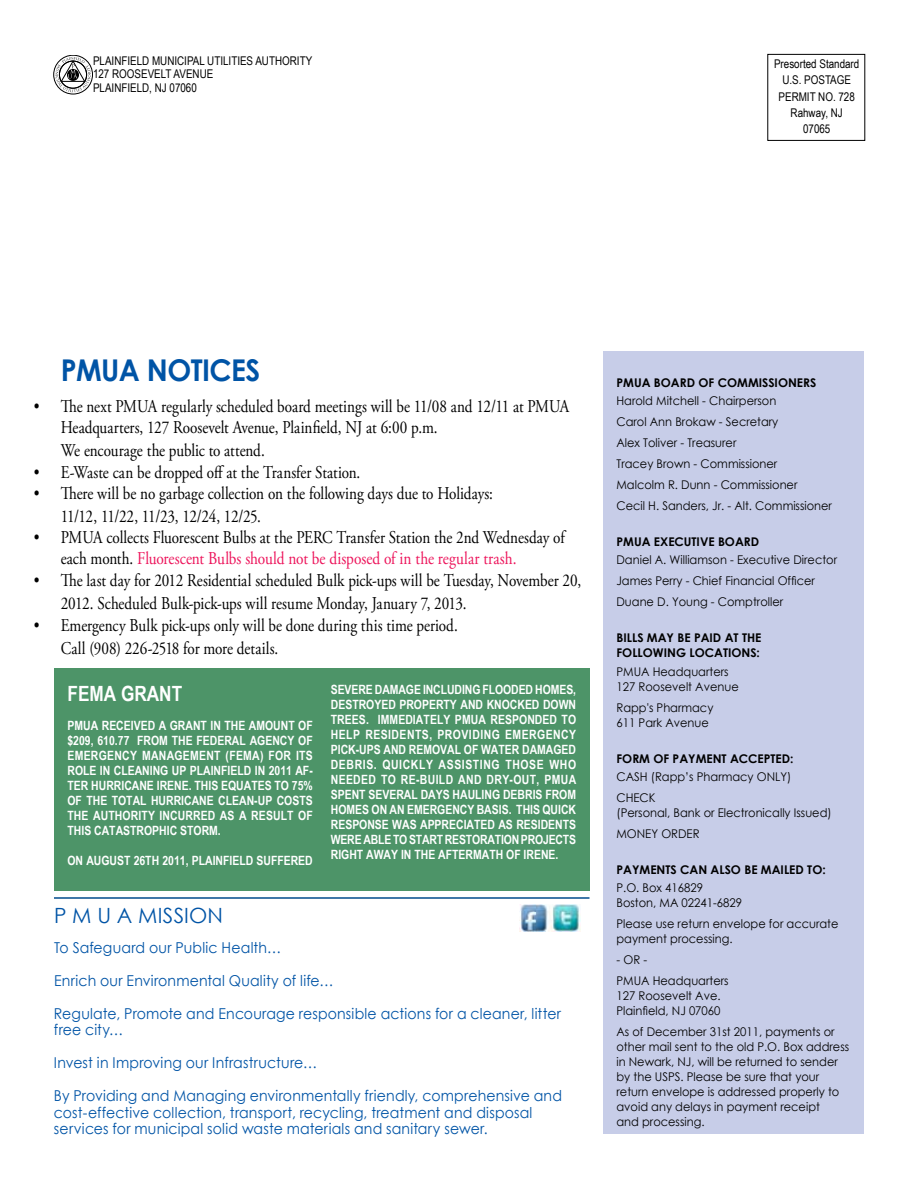
<style>
.page{position:relative;width:918px;height:1188px;background:#fff}
.page>*{position:absolute;margin:0;border:0;box-sizing:border-box;transform-origin:0 0}
.t1{font:700 30px "Century Gothic";letter-spacing:-.02em;color:#0054a6;scale:.95 1}
.t2{font:21px "Century Gothic";color:#0054a6}
.t3{font:700 21px "Arial Narrow";color:#fff}
.t4{font:18px/22.5px "Adobe Garamond Pro";color:#000;scale:.84 1}
.t5{font:15px/16.5px "Century Gothic";letter-spacing:.015em;color:#0054a6;scale:.94 1}
.t6{font:700 12.75px/15px "Arial Narrow";color:#fff;text-align:justify}
.t7{font:700 12.75px/15px "Arial Narrow";letter-spacing:.035em;color:#fff}
.t8{font:12px/15px "Century Gothic";color:#000;scale:.95 1}
.t9{font:700 12px/15px "Century Gothic";color:#000}
.t10{font:12px/13.5px "Arial Narrow";color:#000}
.s1{color:#ed145b}
</style>
<div class="page">
<svg style="left:54px;top:55px;width:39px;height:39px"></svg>
<div style="left:767px;top:54px;width:98px;height:87px;border:1px solid #000"></div>
<div style="left:603px;top:351px;width:261px;height:783px;background:#c7cde8"></div>
<img style="left:519px;top:904px;width:61px;height:28px">
<hr style="left:54px;top:897px;width:536px;height:2px;background:#004b8d">
<div style="left:54px;top:668px;width:536px;height:223px;background:#4d9468"></div>
<p class="t10" style="left:93px;top:53px;width:221px">PLAINFIELD MUNICIPAL UTILITIES AUTHORITY<br>127 ROOSEVELT AVENUE<br>PLAINFIELD, NJ 07060</p>
<p class="t10" style="left:782px;top:55px;width:79px;line-height:16.4px;text-indent:-8px">PRESORTED STANDARD<br>U.S. POSTA</p>
<p class="t10" style="left:837px;top:73px;width:14px">GE</p>
<p class="t10" style="left:779px;top:89px;width:14px">PERMIT</p>
<p class="t10" style="left:818px;top:89px;width:38px">NO . 728</p>
<p class="t10" style="left:791px;top:105px;width:47px">RAHWAY, NJ</p>
<p class="t10" style="left:803px;top:122px;width:29px">07065</p>
<h1 class="t1" style="left:61px;top:347px;width:211px">PMUA NOTICES</h1>
<h3 class="t4" style="left:61px;top:396px;width:607px;line-height:21.8px;text-indent:-27px">• The next PMUA regularly scheduled board meetings will be 11/08 and 12/11 at PMUA<br>Headquarters, 127 Roosevelt Avenue, Plainfield, NJ at 6:00 p.m.<br>We encourage the public to attend.</h3>
<h3 class="t4" style="left:34px;top:462px;width:390px">• E-Waste can be dropped off at the Transfer Station.</h3>
<h3 class="t4" style="left:61px;top:483px;width:516px;text-indent:-27px">• There will be no garbage collection on the following days due to Holidays:<br>11/12, 11/22, 11/23, 12/24, 12/25.</h3>
<h3 class="t4" style="left:61px;top:527px;width:602px;line-height:21px;text-indent:-27px">• PMUA collects Fluorescent Bulbs at the PERC Transfer Station the 2nd Wednesday of each month. <span class="s1">Fluorescent Bulbs should not be disposed of in the regular trash.</span></h3>
<h3 class="t4" style="left:61px;top:570px;width:621px;text-indent:-27px">• The last day for 2012 Residential scheduled Bulk pick-ups will be Tuesday, November 20,<br>2012. Scheduled Bulk-pick-ups will resume Monday, January 7, 2013.</h3>
<h3 class="t4" style="left:61px;top:615px;width:474px;text-indent:-27px">• Emergency Bulk pick-ups only will be done during this time period.<br>Call (908) 226-2518 for more details.</h3>
<h2 class="t3" style="left:68px;top:678px;width:116px">FEMA GRANT</h2>
<p class="t6" style="left:68px;top:717px;width:246px">PMUA RECEIVED A GRANT IN THE AMOUNT OF $209, 610.77 FROM THE FEDERAL AGENCY OF EME RGE NCY MANAGEME</p>
<p class="t6" style="left:68px;top:747px;width:247px;text-indent:139px">NT (FEMA) FOR ITS ROLE IN CLEANING UP PLAINFIELD IN 2011 AF-TER HU RRICANE IRENE. THIS EQUATES TO 75% OF THE TOTAL HURRICANE CLEAN-UP COSTS THE AUTHORITY INCURRED AS A RESULT OF THIS CATASTROPHIC STORM.</p>
<p class="t6" style="left:68px;top:852px;width:35px">ON AUGU</p>
<p class="t6" style="left:117px;top:852px;width:154px">ST 26TH 2011, PLAINFIELD SUFFE</p>
<p class="t6" style="left:291px;top:852px;width:24px">RED</p>
<p class="t6" style="left:331px;top:681px;width:247px;text-indent:92px">INCLUDING FLOODED HOMES, DESTROYED PROPE RTY AND KNOCKED DOWN TREES. IMME</p>
<p class="t6" style="left:331px;top:681px;width:61px">SEVERE DAMAGE</p>
<p class="t7" style="left:331px;top:711px;width:247px;text-indent:75px">DIATELY PMUA RESPONDED TO<br>HELP RESIDENTS, PROVIDING EME</p>
<p class="t6" style="left:331px;top:726px;width:247px;text-indent:198px">RGENCY<br>PICK-UPS AND REMOVAL OF WATER DAMAGE</p>
<p class="t6" style="left:331px;top:741px;width:247px;text-indent:238px">D DEBRIS. QUICKLY ASSISTING THOSE WHO NEEDED TO RE-BUILD AND DRY-OUT, PMUA SPENT SEVERAL DAYS HAU LING DEBRIS FROM HOMES ON AN EMERGENCY BASIS. THIS QUICK RESPONSE WAS APPRECIATED AS RESIDENTS WERE ABLE TO START RESTORATION PROJECTS RIGHT AWAY IN THE AFTERMATH OF IRENE.</p>
<h2 class="t2" style="left:54px;top:900px;width:115px">P M U A MISSIO</h2>
<h2 class="t2" style="left:208px;top:900px;width:17px">N</h2>
<p class="t5" style="left:54px;top:939px;width:243px">To Safeguard our Public Health…</p>
<p class="t5" style="left:54px;top:972px;width:299px">Enrich our Environmental Quality of life…</p>
<p class="t5" style="left:54px;top:1005px;width:541px">Regulate, Promote and Encourage responsible actions for a cleaner, litter free city…</p>
<p class="t5" style="left:54px;top:1054px;width:282px">I nvest in I mproving our I nfrastructure…</p>
<p class="t5" style="left:54px;top:1087px;width:542px">By Providing and Managing environmentally friendly, comprehensive and cost-effective collection, transport, recycling, treatment and disposal services for municipal solid waste materials and sanitary sewer.</p>
<p class="t9" style="left:616px;top:375px;width:54px">PMUA BOARD</p>
<p class="t9" style="left:699px;top:375px;width:37px">OF COMMISSIONERS</p>
<p class="t8" style="left:616px;top:390px;width:229px;line-height:21px">Harold Mitchell - Chairperson<br>Carol Ann Brokaw - Secretary<br>Alex Toliver - Treasurer<br>Tracey Brown - Commissioner<br>Malcolm R. Dunn - Commissioner<br>Cecil H. Sanders, Jr. - Alt. Commissioner</p>
<p class="t9" style="left:616px;top:534px;width:59px">PMUA EXECUTI</p>
<p class="t9" style="left:700px;top:534px;width:35px">VE BOARD</p>
<p class="t8" style="left:616px;top:549px;width:234px;line-height:21px">Daniel A. Williamson - Executive Director<br>James Perry - Chief Financial Officer<br>Duane D. Young - Comptroller</p>
<p class="t9" style="left:616px;top:630px;width:146px">BILLS MAY BE PAID AT THE<br>FOLLOWING LOCATIONS:</p>
<p class="t8" style="left:616px;top:664px;width:130px">PMUA Headquarters<br>127 Roosevelt Avenue</p>
<p class="t8" style="left:616px;top:700px;width:104px">Rapp's Pharmacy<br>611 Park Avenue</p>
<p class="t9" style="left:616px;top:750px;width:179px">FORM OF PAYMENT ACCEPTED:</p>
<p class="t8" style="left:616px;top:766px;width:186px;line-height:21px">CASH (Rapp’s Pharmacy ONLY)<br>CHECK</p>
<p class="t8" style="left:616px;top:802px;width:228px;line-height:21px">(Personal, Bank or Electronically Issued)<br>MONEY ORDER</p>
<p class="t9" style="left:616px;top:862px;width:211px">PAYMENTS CAN ALSO BE MAILED TO:</p>
<p class="t8" style="left:616px;top:880px;width:134px">P.O. Box 416829<br>Boston, MA 02241-6829</p>
<p class="t8" style="left:616px;top:916px;width:235px">Please use return envelope for accurate payment processing.</p>
<p class="t8" style="left:616px;top:949px;width:120px;line-height:21px">- OR -<br>PMUA Headquarters</p>
<p class="t8" style="left:616px;top:988px;width:111px">127 Roosevelt Ave.<br>Plainfield, NJ 07060</p>
<p class="t8" style="left:616px;top:1024px;width:246px">As of December 31st 2011, payments or other mail sent to the old P.O. Box address in Newark, NJ, will be returned to sender by the USPS. Please be sure that your return envelope is addressed properly to avoid any delays in payment receipt<br>and processing.</p>
</div>
